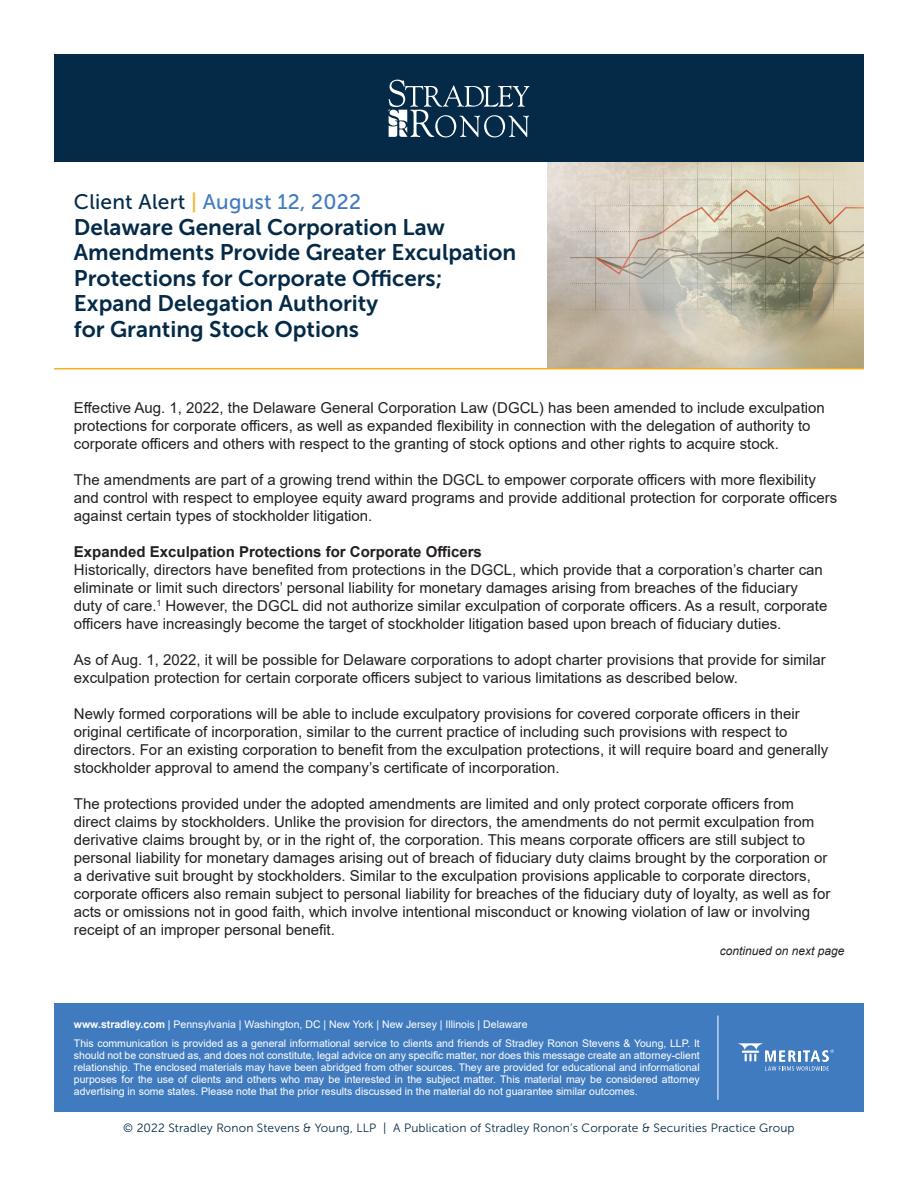
<style>
.page{position:relative;width:918px;height:1188px;background:#fff}
.page>*{position:absolute;margin:0;border:0;box-sizing:border-box;transform-origin:0 0}
.t1{font:22.5px/25.5px "Museo Sans 700";color:#042a47}
.t2{font:21px "Museo Sans 500";letter-spacing:.01em;color:#417bbf}
.t3{font:15px/18px "Arial";color:#231f20}
.t4{font:700 15px "Arial";color:#231f20}
.t5{font:12px "Museo Sans 300";letter-spacing:.01em;color:#042a47}
.t6{font:italic 12px "Arial";color:#231f20}
.t7{font:10.5px/12px "Arial";color:#fff}
.s1{color:#042a47}
.s2{color:#f4b11e}
.s3{font-weight:700}
</style>
<div class="page">
<img style="left:548px;top:162px;width:316px;height:206px">
<div style="left:54px;top:54px;width:810px;height:108px;background:#042a47"></div>
<svg style="left:389px;top:80px;width:140px;height:57px"></svg>
<div style="left:54px;top:1004px;width:810px;height:108px;background:#417bbf"></div>
<hr style="left:54px;top:368px;width:810px;height:1px;background:#f4b11e">
<svg style="left:738px;top:1043px;width:96px;height:28px"></svg>
<hr style="left:718px;top:1016px;width:1px;height:84px;background:#fff">
<h2 class="t2" style="left:74px;top:190px;width:289px"><span class="s1">Client Alert</span> <span class="s2">|</span> August 12, 2022</h2>
<h1 class="t1" style="left:74px;top:214px;width:444px">Delaware General Corporation Law Amendments Provide Greater Exculpation Protections for Corporate Officers; Expand Delegation Authority<br>for Granting Stock Options</h1>
<p class="t3" style="left:74px;top:398px;width:752px">Effective Aug. 1, 2022, the Delaware General Corporation Law (DGCL) has been amended to include exculpation protections for corporate officers, as well as expanded flexibility in connection with the delegation of authority to corporate officers and others with respect to the granting of stock options and other rights to acquire stock.</p>
<p class="t3" style="left:74px;top:470px;width:765px">The amendments are part of a growing trend within the DGCL to empower corporate officers with more flexibility and control with respect to employee equity award programs and provide additional protection for corporate officers against certain types of stockholder litigation.</p>
<p class="t4" style="left:74px;top:541px;width:410px">Expanded Exculpation Protections for Corporate Officers</p>
<p class="t3" style="left:74px;top:560px;width:755px">Historically, directors have benefited from protections in the DGCL, which provide that a corporation’s charter can eliminate or limit such directors’ personal liability for monetary damages arising from breaches of the fiduciary duty of care.<sup>1</sup> However, the DGCL did not authorize similar exculpation of corporate officers. As a result, corporate officers have increasingly become the target of stockholder litigation based upon breach of fiduciary duties.</p>
<p class="t3" style="left:74px;top:650px;width:753px">As of Aug. 1, 2022, it will be possible for Delaware corporations to adopt charter provisions that provide for similar exculpation protection for certain corporate officers subject to various limitations as described below.</p>
<p class="t3" style="left:74px;top:704px;width:756px">Newly formed corporations will be able to include exculpatory provisions for covered corporate officers in their original certificate of incorporation, similar to the current practice of including such provisions with respect to directors. For an existing corporation to benefit from the exculpation protections, it will require board and generally stockholder approval to amend the company’s certificate of incorporation.</p>
<p class="t3" style="left:74px;top:794px;width:758px">The protections provided under the adopted amendments are limited and only protect corporate officers from direct claims by stockholders. Unlike the provision for directors, the amendments do not permit exculpation from derivative claims brought by, or in the right of, the corporation. This means corporate officers are still subject to personal liability for monetary damages arising out of breach of fiduciary duty claims brought by the corporation or a derivative suit brought by stockholders. Similar to the exculpation provisions applicable to corporate directors, corporate officers also remain subject to personal liability for breaches of the fiduciary duty of loyalty, as well as for acts or omissions not in good faith, which involve intentional misconduct or knowing violation of law or involving receipt of an improper personal benefit.</p>
<p class="t6" style="left:720px;top:943px;width:126px">continued on next page</p>
<p class="t7" style="left:74px;top:1015px;width:627px;line-height:18.8px"><span class="s3">www.stradley.com</span> | Pennsylvania | Washington, DC | New York | New Jersey | Illinois | Delaware<br>This communication is provided as a general informational service to clients and friends of Stradley Ronon Stevens &amp; Young, LLP. It</p>
<p class="t7" style="left:74px;top:1049px;width:627px;text-align:justify">should not be construed as, and does not constitute, legal advice on any specific matter, nor does this message create an attorney-client relationship. The enclosed materials may have been abridged from other sources. They are provided for educational and informational purposes for the use of clients and others who may be interested in the subject matter. This material may be considered attorney advertising in some states. Please note that the prior results discussed in the material do not guarantee similar outcomes.</p>
<p class="t5" style="left:123px;top:1122px;width:673px">© 2022 Stradley Ronon Stevens &amp; Young, LLP | A Publication of Stradley Ronon’s Corporate &amp; Securities Practice Group</p>
</div>
